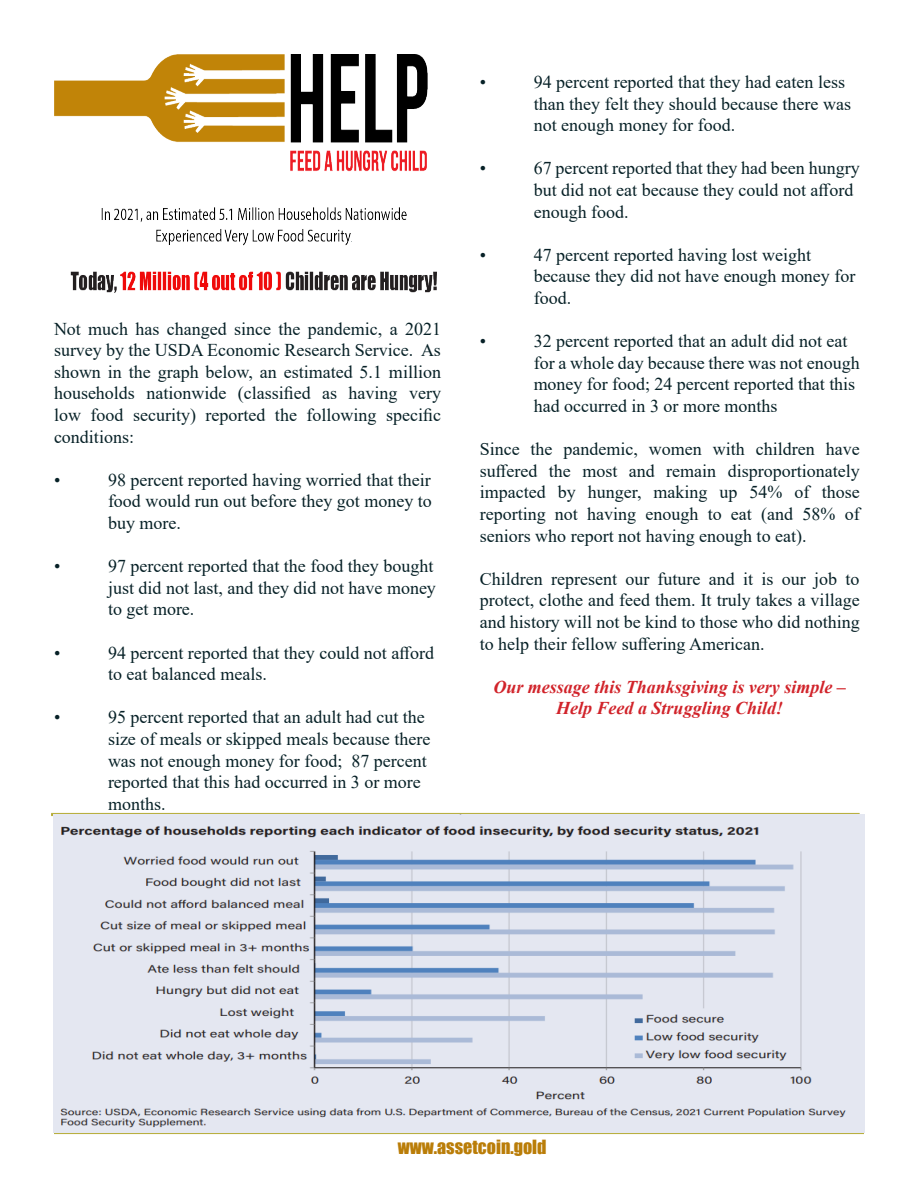
<style>
.page{position:relative;width:918px;height:1188px;background:#fff}
.page>*{position:absolute;margin:0;border:0;box-sizing:border-box;transform-origin:0 0}
.t1{font:18px/21.6px "Times New Roman";color:#072127}
.t2{font:italic 700 18px "Times New Roman";color:#d1232a}
.t3{font:18px "Impact";color:#ba7d08}
</style>
<div class="page">
<hr style="left:54px;top:1132px;width:810px;height:1px;background:#b4aa33">
<hr style="left:54px;top:1133px;width:810px;height:1px;background:#b4aa33">
<hr style="left:51px;top:813px;width:809px;height:1px;background:#b4aa33">
<hr style="left:51px;top:814px;width:809px;height:1px;background:#b4aa33">
<hr style="left:51px;top:815px;width:809px;height:1px;background:#b4aa33">
<img style="left:54px;top:54px;width:383px;height:239px">
<img style="left:53px;top:814px;width:812px;height:318px">
<p class="t1" style="left:54px;top:317px;width:389px;text-align:justify">Not much has changed since the pandemic, a 2021 survey by the USDA Economic Research Service. As shown in the graph below, an estimated 5.1 million households nationwide (classified as having very low food security) reported the following specific conditions:</p>
<p class="t1" style="left:54px;top:468px;width:8px">•</p>
<p class="t1" style="left:108px;top:468px;width:325px;text-align:justify">98 percent reported having worried that their food would run out before they got money to buy more.</p>
<p class="t1" style="left:54px;top:555px;width:8px">•</p>
<p class="t1" style="left:108px;top:555px;width:329px">97 percent reported that the food they bought just did not last, and they did not have money to get more.</p>
<p class="t1" style="left:54px;top:641px;width:8px">•</p>
<p class="t1" style="left:108px;top:641px;width:328px">94 percent reported that they could not afford to eat balanced meals.</p>
<p class="t1" style="left:54px;top:706px;width:8px">•</p>
<p class="t1" style="left:108px;top:706px;width:324px">95 percent reported that an adult had cut the size of meals or skipped meals because there was not enough money for food; 87 percent reported that this had occurred in 3 or more months.</p>
<p class="t1" style="left:480px;top:71px;width:8px">•</p>
<p class="t1" style="left:534px;top:71px;width:319px">94 percent reported that they had eaten less than they felt they should because there was not enough money for food.</p>
<p class="t1" style="left:480px;top:157px;width:8px">•</p>
<p class="t1" style="left:534px;top:157px;width:327px">67 percent reported that they had been hungry</p>
<p class="t1" style="left:534px;top:179px;width:321px">but did not eat because they could not afford enough food.</p>
<p class="t1" style="left:480px;top:243px;width:8px">•</p>
<p class="t1" style="left:534px;top:243px;width:323px">47 percent reported having lost weight because they did not have enough money for food.</p>
<p class="t1" style="left:480px;top:330px;width:8px">•</p>
<p class="t1" style="left:534px;top:330px;width:327px">32 percent reported that an adult did not eat for a whole day because there was not enough</p>
<p class="t1" style="left:534px;top:373px;width:323px">money for food; 24 percent reported that this had occurred in 3 or more months</p>
<p class="t1" style="left:480px;top:438px;width:381px;text-align:justify">Since the pandemic, women with children have suffered the most and remain disproportionately impacted by hunger, making up 54% of those reporting not having enough to eat (and 58% of seniors who report not having enough to eat).</p>
<p class="t1" style="left:480px;top:567px;width:381px;text-align:justify">Children represent our future and it is our job to protect, clothe and feed them. It truly takes a village and history will not be kind to those who did nothing to help their fellow suffering American.</p>
<p class="t2" style="left:493px;top:674px;width:354px">Our message this Thanksgiving is very simple –</p>
<p class="t2" style="left:556px;top:696px;width:229px">Help Feed a Struggling Child!</p>
<p class="t3" style="left:398px;top:1133px;width:150px">www.assetcoin.gold</p>
</div>
